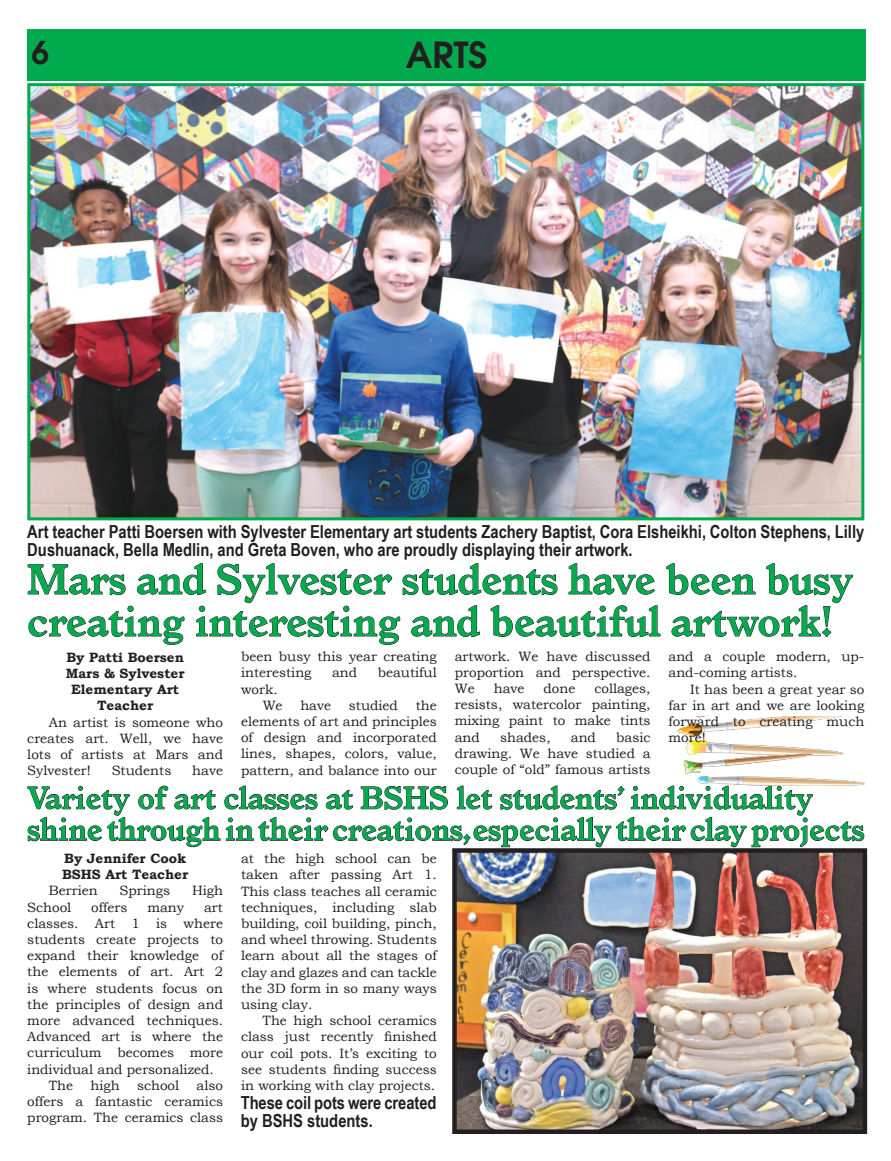
<style>
.page{position:relative;width:891px;height:1161px;background:#fff}
.page>*{position:absolute;margin:0;border:0;box-sizing:border-box;transform-origin:0 0}
.t1{font:700 42px/42px "Italian Old Style MT Std";color:#00aa4d}
.t2{font:600 36px "Avant Garde";color:#231f20}
.t3{font:700 31.5px/31.5px "Italian Old Style MT Std";color:#00aa4d}
.t4{font:600 31.5px "Avant Garde";color:#231f20}
.t5{font:700 18px/18px "Arial Narrow";color:#231f20}
.t6{font:13.5px/16.2px "Bookman Old Style";color:#231f20;text-align:justify}
.t7{font:700 13.5px/16.2px "Bookman Old Style";color:#231f20;text-align:center}
</style>
<div class="page">
<div style="left:27px;top:29px;width:839px;height:52px;background:#00aa4d"></div>
<img style="left:31px;top:87px;width:829px;height:429px">
<div style="left:27px;top:83px;width:837px;height:437px;border:3px solid #00aa4d"></div>
<svg style="left:27px;top:563px;width:826px;height:82px"></svg>
<img style="left:457px;top:853px;width:405px;height:276px">
<div style="left:452px;top:848px;width:415px;height:286px;border:4px solid #231f20"></div>
<svg style="left:27px;top:785px;width:838px;height:63px"></svg>
<img style="left:677px;top:717px;width:187px;height:69px">
<h3 class="t4" style="left:32px;top:32px;width:19px">6</h3>
<h2 class="t2" style="left:406px;top:31px;width:22px">ARTS</h2>
<h3 class="t5" style="left:27px;top:522px;width:839px">Art teacher Patti Boersen with Sylvester Elementary art students Zachery Baptist, Cora Elsheikhi, Colton Stephens, Lilly<br>Dushuanack, Bella Medlin, and Greta Boven, who are proudly displaying their artwork.</h3>
<h1 class="t1" style="left:27px;top:558px;width:827px">Mars and Sylvester students have been busy creating interesting and beautiful artwork!</h1>
<p class="t7" style="left:66px;top:649px;width:120px">By Patti Boersen<br>Mars &amp; Sylvester<br>Elementary Art<br>Teacher</p>
<p class="t6" style="left:27px;top:714px;width:197px;text-indent:22px">An artist is someone who creates art. Well, we have lots of artists at Mars and Sylvester!</p>
<p class="t6" style="left:455px;top:648px;width:197px">artwork. We have discussed proportion and perspective.<br>We</p>
<p class="t6" style="left:669px;top:649px;width:197px">and a couple modern, up&shy;and-coming artists.</p>
<p class="t6" style="left:669px;top:681px;width:197px;text-indent:22px">It has been a great year so far in art and we are looking forward to creating much more!</p>
<p class="t6" style="left:241px;top:649px;width:197px">been busy this year creating interesting</p>
<p class="t6" style="left:332px;top:665px;width:27px">and</p>
<p class="t6" style="left:378px;top:665px;width:61px">beautiful</p>
<p class="t6" style="left:455px;top:680px;width:197px;text-indent:140px">collages, resists, watercolor painting, mixing paint to make tints and</p>
<p class="t6" style="left:494px;top:680px;width:32px">have</p>
<p class="t6" style="left:544px;top:680px;width:33px">done</p>
<p class="t6" style="left:263px;top:681px;width:21px;text-indent:-22px">work.<br>We</p>
<p class="t6" style="left:241px;top:697px;width:197px;text-indent:175px">the elements of art and principles of design and incorporated lines, shapes, colors, value, pattern, and balance into our</p>
<p class="t6" style="left:300px;top:697px;width:32px">have</p>
<p class="t6" style="left:349px;top:697px;width:51px">studied</p>
<p class="t6" style="left:455px;top:729px;width:197px;text-indent:161px">basic drawing. We have studied a couple of “old” famous artists</p>
<p class="t6" style="left:500px;top:729px;width:52px">shades,</p>
<p class="t6" style="left:571px;top:729px;width:27px">and</p>
<p class="t6" style="left:112px;top:763px;width:61px">Students</p>
<p class="t6" style="left:192px;top:763px;width:32px">have</p>
<h3 class="t3" style="left:27px;top:782px;width:838px">Variety of art classes at BSHS let students’ individuality shine through in their creations,especially their clay projects</h3>
<p class="t7" style="left:62px;top:850px;width:128px;text-align:left">By Jennifer Cook<br>BSHS Art Teacher</p>
<p class="t6" style="left:49px;top:883px;width:50px">Berrien</p>
<p class="t6" style="left:120px;top:883px;width:52px">Springs</p>
<p class="t6" style="left:192px;top:883px;width:33px">High</p>
<p class="t6" style="left:27px;top:899px;width:46px">School</p>
<p class="t6" style="left:91px;top:899px;width:38px">offers</p>
<p class="t6" style="left:147px;top:899px;width:38px">many</p>
<p class="t6" style="left:204px;top:899px;width:20px">art</p>
<p class="t6" style="left:27px;top:915px;width:197px">classes. Art 1 is where</p>
<p class="t6" style="left:27px;top:931px;width:197px">students create projects to</p>
<p class="t6" style="left:27px;top:947px;width:197px">expand their knowledge of</p>
<p class="t6" style="left:27px;top:964px;width:197px">the elements of art. Art 2</p>
<p class="t6" style="left:27px;top:980px;width:197px">is where students focus on</p>
<p class="t6" style="left:27px;top:996px;width:197px">the principles of design and</p>
<p class="t6" style="left:27px;top:1012px;width:197px">more advanced techniques.</p>
<p class="t6" style="left:27px;top:1028px;width:197px">Advanced art is where the</p>
<p class="t6" style="left:27px;top:1045px;width:197px">curriculum becomes more</p>
<p class="t6" style="left:27px;top:1061px;width:188px">individual and personalized.</p>
<p class="t6" style="left:49px;top:1077px;width:26px">The</p>
<p class="t6" style="left:91px;top:1077px;width:31px">high</p>
<p class="t6" style="left:137px;top:1077px;width:44px">school</p>
<p class="t6" style="left:27px;top:1077px;width:197px;text-indent:169px">also offers a fantastic ceramics program. The ceramics class</p>
<p class="t6" style="left:241px;top:850px;width:197px">at the high school can be taken after passing Art 1.<br>This class teaches all ceramic techniques, including slab building, coil building, pinch, and wheel throwing. Students learn about all the stages of clay and glazes and can tackle the 3D form in so many ways using clay.</p>
<p class="t6" style="left:241px;top:1012px;width:197px;text-indent:22px">The high school ceramics class just recently finished our coil pots. It’s exciting to see students finding success in working with clay projects.</p>
<h3 class="t5" style="left:241px;top:1093px;width:197px">These coil pots were created by BSHS students.</h3>
</div>
